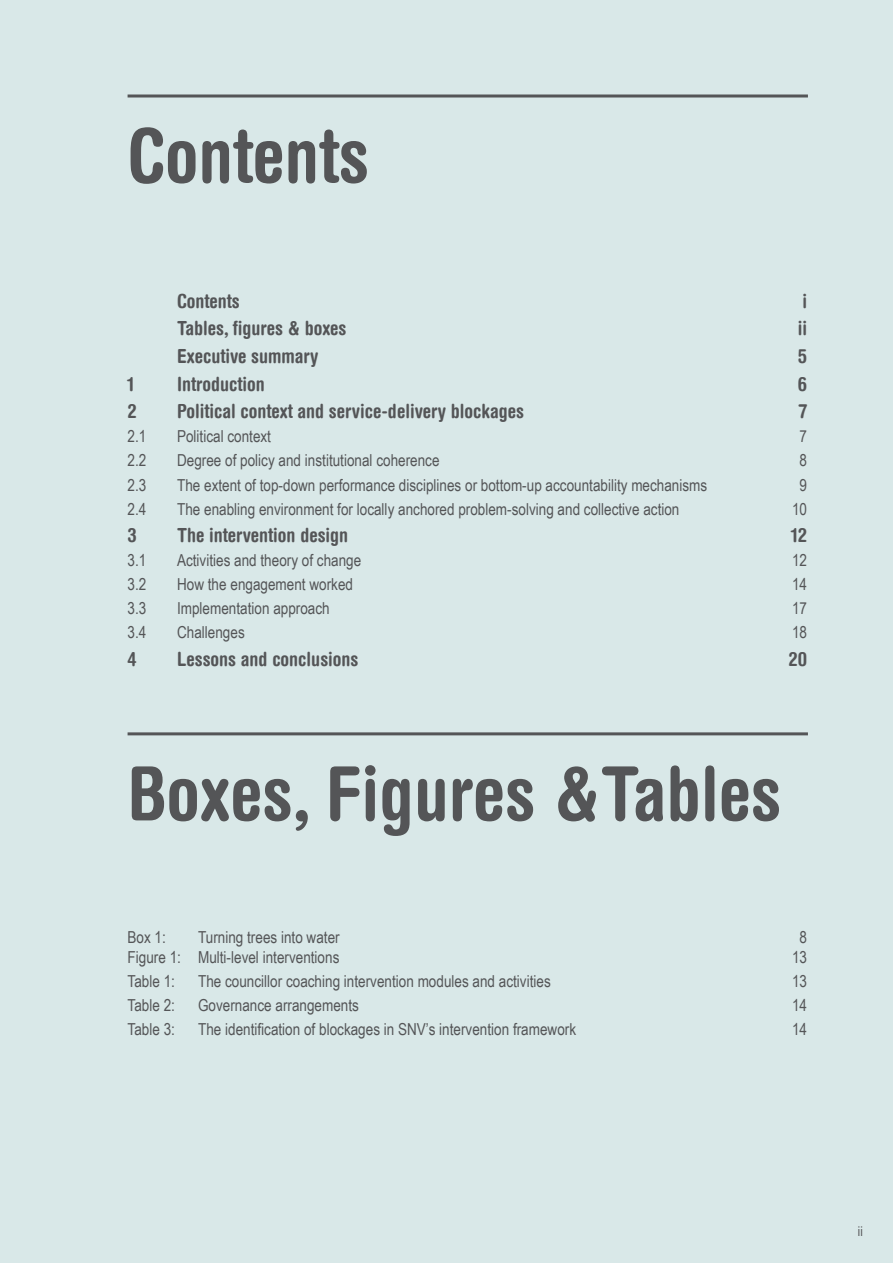
<style>
.page{position:relative;width:893px;height:1263px;background:#d9e8e8}
.page>*{position:absolute;margin:0;border:0;box-sizing:border-box;transform-origin:0 0}
.t1{font:700 condensed 75px "Helvetica Rounded LT";color:#545557}
.t2{font:700 condensed 19.5px "Helvetica Rounded LT";color:#545557}
.t3{font:16.5px "Arial Narrow";color:#545557}
.t4{font:13.5px "Arial Narrow";color:#545557}
</style>
<div class="page">
<hr style="left:128px;top:94px;width:680px;height:3px;background:#545557">
<hr style="left:128px;top:732px;width:680px;height:3px;background:#545557">
<h1 class="t1" style="left:128px;top:110px;width:243px">Contents</h1>
<p class="t2" style="left:128px;top:289px;width:31px">C</p>
<p class="t2" style="left:187px;top:289px;width:55px">ontents</p>
<p class="t2" style="left:802px;top:289px;width:6px">i</p>
<p class="t2" style="left:177px;top:317px;width:171px">Tables, figures &amp; boxes</p>
<p class="t2" style="left:798px;top:317px;width:11px">ii</p>
<p class="t2" style="left:128px;top:344px;width:31px">E</p>
<p class="t2" style="left:187px;top:344px;width:133px">xecutive summary</p>
<p class="t2" style="left:798px;top:344px;width:11px">5</p>
<p class="t2" style="left:128px;top:372px;width:31px">1 I</p>
<p class="t2" style="left:182px;top:372px;width:84px">ntroduction</p>
<p class="t2" style="left:798px;top:372px;width:11px">6</p>
<p class="t2" style="left:128px;top:399px;width:11px">2</p>
<p class="t2" style="left:177px;top:399px;width:348px">Political context and service-delivery blockages</p>
<p class="t2" style="left:798px;top:399px;width:10px">7</p>
<p class="t3" style="left:128px;top:424px;width:20px">2.1</p>
<p class="t3" style="left:177px;top:424px;width:96px">Political context</p>
<p class="t3" style="left:800px;top:424px;width:9px">7</p>
<p class="t3" style="left:128px;top:448px;width:20px">2.2</p>
<p class="t3" style="left:177px;top:448px;width:264px">Degree of policy and institutional coherence</p>
<p class="t3" style="left:800px;top:448px;width:9px">8</p>
<p class="t3" style="left:128px;top:473px;width:20px">2.3</p>
<p class="t3" style="left:177px;top:473px;width:532px">The extent of top-down performance disciplines or bottom-up accountability mechanisms</p>
<p class="t3" style="left:800px;top:473px;width:9px">9</p>
<p class="t3" style="left:128px;top:497px;width:20px">2.4</p>
<p class="t3" style="left:177px;top:497px;width:504px">The enabling environment for locally anchored problem-solving and collective action</p>
<p class="t3" style="left:792px;top:497px;width:17px">10</p>
<p class="t2" style="left:128px;top:523px;width:11px">3</p>
<p class="t2" style="left:177px;top:523px;width:173px">The intervention design</p>
<p class="t2" style="left:791px;top:523px;width:17px">12</p>
<p class="t3" style="left:128px;top:548px;width:20px">3.1</p>
<p class="t3" style="left:177px;top:548px;width:186px">Activities and theory of change</p>
<p class="t3" style="left:792px;top:548px;width:17px">12</p>
<p class="t3" style="left:128px;top:572px;width:20px">3.2</p>
<p class="t3" style="left:177px;top:572px;width:177px">How the engagement worked</p>
<p class="t3" style="left:792px;top:572px;width:17px">14</p>
<p class="t3" style="left:128px;top:596px;width:20px">3.3</p>
<p class="t3" style="left:177px;top:596px;width:154px">Implementation approach</p>
<p class="t3" style="left:792px;top:596px;width:17px">17</p>
<p class="t3" style="left:128px;top:620px;width:20px">3.4</p>
<p class="t3" style="left:177px;top:620px;width:69px">Challenges</p>
<p class="t3" style="left:792px;top:620px;width:17px">18</p>
<p class="t2" style="left:128px;top:647px;width:35px">4 L</p>
<p class="t2" style="left:186px;top:647px;width:174px">essons and conclusions</p>
<p class="t2" style="left:788px;top:647px;width:20px">20</p>
<h1 class="t1" style="left:128px;top:748px;width:655px">Boxes, Figures &amp;Tables</h1>
<p class="t3" style="left:128px;top:925px;width:40px">Box 1:</p>
<p class="t3" style="left:198px;top:925px;width:143px">Turning trees into water</p>
<p class="t3" style="left:800px;top:925px;width:9px">8</p>
<p class="t3" style="left:128px;top:945px;width:213px">Figure 1: Multi-level interventions</p>
<p class="t3" style="left:792px;top:945px;width:17px">13</p>
<p class="t3" style="left:128px;top:969px;width:49px">Table 1:</p>
<p class="t3" style="left:198px;top:969px;width:354px">The councillor coaching intervention modules and activities</p>
<p class="t3" style="left:792px;top:969px;width:17px">13</p>
<p class="t3" style="left:128px;top:993px;width:49px">Table 2:</p>
<p class="t3" style="left:198px;top:993px;width:162px">Governance arrangements</p>
<p class="t3" style="left:792px;top:993px;width:17px">14</p>
<p class="t3" style="left:128px;top:1017px;width:49px">Table 3:</p>
<p class="t3" style="left:198px;top:1017px;width:380px">The identification of blockages in SNV’s intervention framework</p>
<p class="t3" style="left:792px;top:1017px;width:17px">14</p>
<p class="t4" style="left:858px;top:1221px;width:7px">ii</p>
</div>
